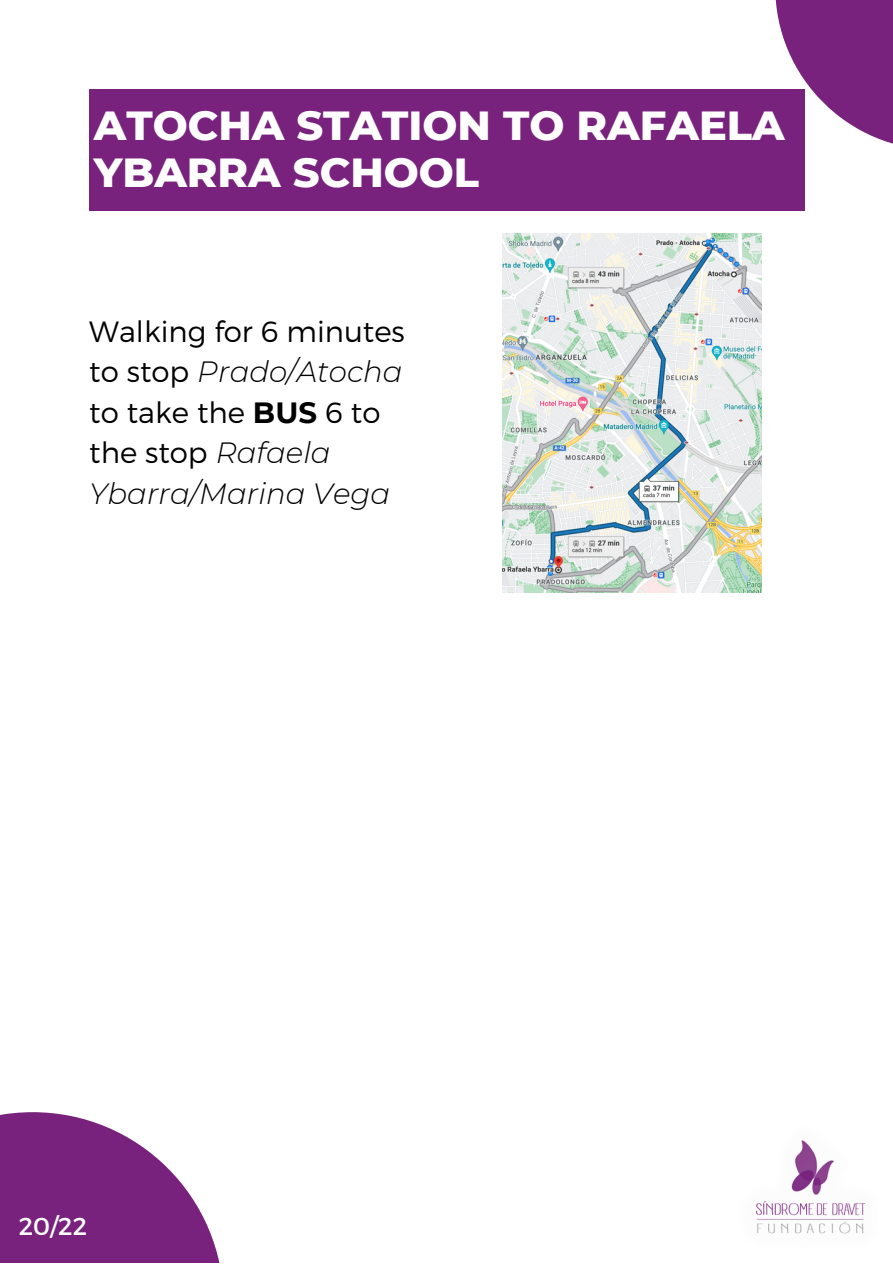
<style>
.page{position:relative;width:893px;height:1264px;background:#fff}
.page>*{position:absolute;margin:0;border:0;box-sizing:border-box;transform-origin:0 0}
.t1{font:800 41.4px/47.2px "Montserrat";color:#fff}
.t2{font:300 29.25px/40.5px "Montserrat";color:#000}
.t3{font:24.45px "Montserrat";color:#fff}
.s1{font-style:italic}
.s2{font-weight:700}
</style>
<div class="page">
<svg style="left:0;top:1112px;width:220px;height:150px;fill:#78227e"></svg>
<svg style="left:775px;top:0;width:117px;height:150px;fill:#78227e"></svg>
<div style="left:89px;top:89px;width:715px;height:121px;background:#78227e"></div>
<img style="left:502px;top:233px;width:259px;height:359px">
<img style="left:756px;top:1140px;width:110px;height:94px">
<h1 class="t1" style="left:94px;top:101px;width:692px">ATOCHA STATION TO RAFAELA<br>YBARRA SCHOOL</h1>
<p class="t2" style="left:89px;top:310px;width:317px">Walking for 6 minutes to stop <span class="s1">Prado/Atocha </span>to take the <span class="s2">BUS</span> 6 to the stop <span class="s1">Rafaela<br>Ybarra/Marina Vega</span></p>
<p class="t3" style="left:19px;top:1210px;width:70px">20/22</p>
</div>
